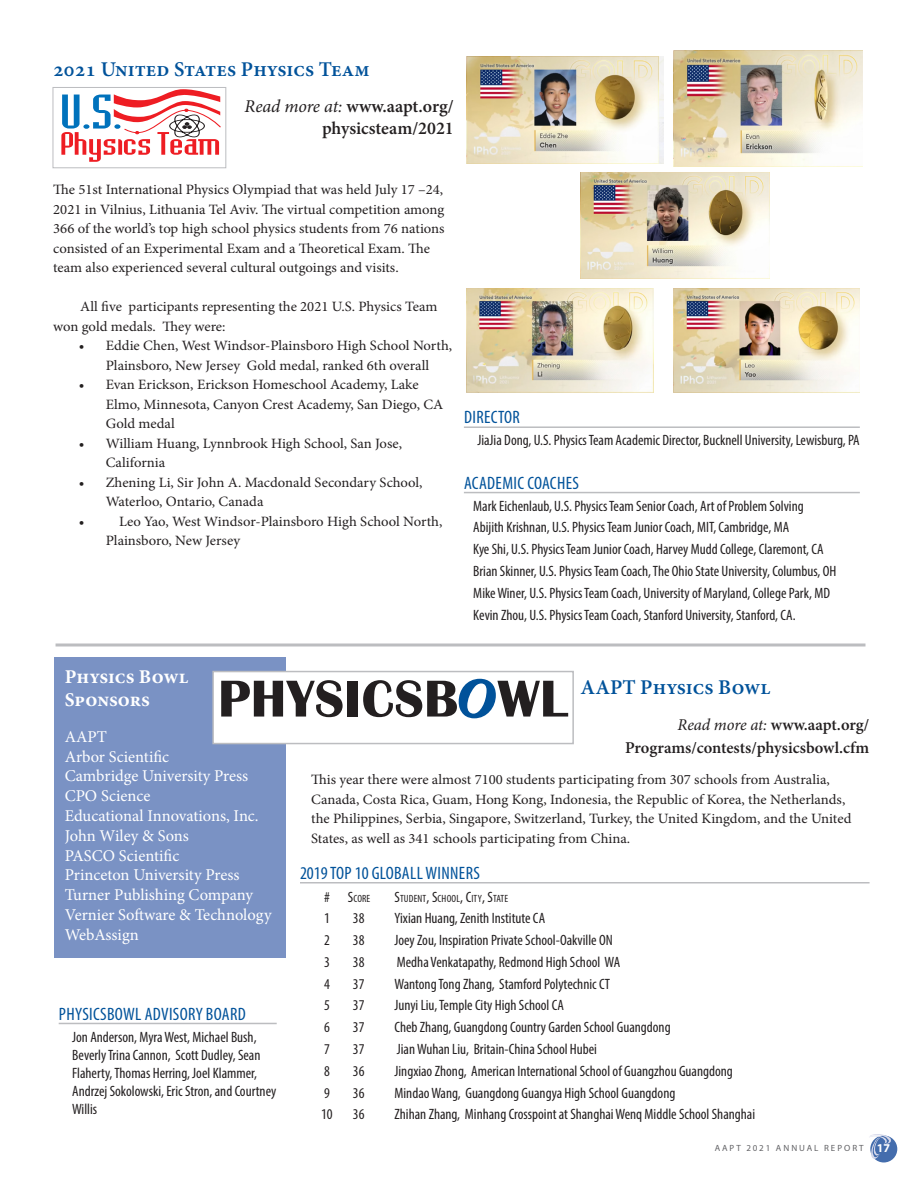
<style>
.page{position:relative;width:918px;height:1188px;background:#fff}
.page>*{position:absolute;margin:0;border:0;box-sizing:border-box;transform-origin:0 0}
.t1{font:53.7px "Britannic Bold DTC";letter-spacing:.01em;color:#231f20}
.t2{font:600 21px "Minion Pro";color:#01529a}
.t3{font:700 19.5px/23.4px "Minion Pro";color:#fff}
.SB_H1{font:condensed 18px "Myriad Pro";letter-spacing:.02em;color:#01529a}
.Intro_P{font:600 18px/22.5px "Minion Pro";color:#231f20;text-align:right}
.t4{font:16.5px/19.8px "Minion Pro";letter-spacing:-.005em;color:#fff}
.Intro_P-2{font:600 16.5px/22.5px "Minion Pro";color:#231f20;text-align:right}
.SB_Txt_list{font:condensed 15px/18px "Myriad Pro";color:#231f20}
.Intro_P-3{font:14.25px/19.5px "Minion Pro";color:#231f20}
.Text{font:14.25px/19.5px "Minion Pro";color:#231f20}
.SB_Txt_list-2{font:condensed 10.5px "Myriad Pro";letter-spacing:.015em;color:#231f20}
.t5{font:9px "Myriad Pro";letter-spacing:.22em;color:#636366}
.s1{font-weight:400;font-style:italic}
.s2{font-family:"Adobe Caslon Pro";font-weight:700;font-style:italic;color:#01529a}
.s3{font-size:15px}
.s4{font-weight:700;font-size:12px;color:#fff}
</style>
<div class="page">
<div style="left:870px;top:1136px;width:27px;height:26px;background:#446dad;border-radius:50%"></div>
<svg style="left:870px;top:1134px;width:23px;height:25px"></svg>
<div style="left:54px;top:657px;width:231px;height:301px;background:#7a92c4"></div>
<div style="left:213px;top:672px;width:360px;height:72px;background:#fff"></div>
<svg style="left:458px;top:678px;width:38px;height:41px"></svg>
<div style="left:212px;top:671px;width:362px;height:73px;border:2px solid #bcbdc0"></div>
<svg style="left:61px;top:89px;width:160px;height:73px"></svg>
<div style="left:52px;top:87px;width:174px;height:81px;border:1px solid #bcbdc0"></div>
<hr style="left:56px;top:644px;width:810px;height:2px;background:#bcbdc0">
<hr style="left:300px;top:882px;width:570px;height:2px;background:#bcbdc0">
<hr style="left:59px;top:1023px;width:218px;height:1px;background:#bcbdc0">
<hr style="left:464px;top:426px;width:396px;height:2px;background:#bcbdc0">
<hr style="left:464px;top:492px;width:396px;height:1px;background:#bcbdc0">
<img style="left:467px;top:57px;width:196px;height:107px">
<img style="left:580px;top:173px;width:189px;height:105px">
<img style="left:467px;top:288px;width:186px;height:105px">
<img style="left:674px;top:288px;width:186px;height:104px">
<img style="left:673px;top:51px;width:190px;height:116px">
<h2 class="t2" style="left:53px;top:55px;width:318px">2021 United States Physics Team</h2>
<p class="Intro_P" style="left:245px;top:95px;width:211px"><span class="s1">Read more at:</span> www.aapt.org/ physicsteam/2021</p>
<p class="Intro_P-3" style="left:53px;top:180px;width:393px">The 51st International Physics Olympiad that was held July 17 –24, 2021 in Vilnius, Lithuania Tel Aviv. The virtual competition among 366 of the world’s top high school physics students from 76 nations consisted of an Experimental Exam and a Theoretical Exam. The team also experienced several cultural outgoings and visits.</p>
<p class="Text" style="left:53px;top:297px;width:386px;text-indent:27px">All five participants representing the 2021 U.S. Physics Team won gold medals. They were:</p>
<p class="Intro_P-3" style="left:79px;top:336px;width:375px;text-align:center">• Eddie Chen, West Windsor-Plainsboro High School North,<br>Plainsboro, New Jersey Gold medal, ranked 6th overall</p>
<p class="Intro_P-3" style="left:106px;top:375px;width:339px;text-indent:-27px">• Evan Erickson, Erickson Homeschool Academy, Lake<br>Elmo, Minnesota, Canyon Crest Academy, San Diego, CA<br>Gold medal</p>
<p class="Intro_P-3" style="left:106px;top:434px;width:298px;text-indent:-27px">• William Huang, Lynnbrook High School, San Jose,<br>California</p>
<p class="Intro_P-3" style="left:106px;top:473px;width:318px;text-indent:-27px">• Zhening Li, Sir John A. Macdonald Secondary School,<br>Waterloo, Ontario, Canada</p>
<p class="Intro_P-3" style="left:79px;top:512px;width:7px">•</p>
<p class="Intro_P-3" style="left:106px;top:512px;width:338px;text-indent:13px">Leo Yao, West Windsor-Plainsboro High School North,<br>Plainsboro, New Jersey</p>
<p class="SB_H1" style="left:464px;top:407px;width:57px">DIRECTOR</p>
<p class="SB_Txt_list" style="left:477px;top:431px;width:384px">JiaJia Dong, U.S. Physics Team Academic Director, Bucknell University, Lewisburg, PA</p>
<p class="SB_H1" style="left:464px;top:472px;width:116px">ACADEMIC COACHES</p>
<p class="SB_Txt_list" style="left:473px;top:496px;width:332px">Mark Eichenlaub, U.S. Physics Team Senior Coach, Art of Problem Solving</p>
<p class="SB_Txt_list" style="left:473px;top:518px;width:317px">Abijith Krishnan, U.S. Physics Team Junior Coach, MIT, Cambridge, MA</p>
<p class="SB_Txt_list" style="left:473px;top:540px;width:352px">Kye Shi, U.S. Physics Team Junior Coach, Harvey Mudd College, Claremont, CA</p>
<p class="SB_Txt_list" style="left:473px;top:562px;width:365px">Brian Skinner, U.S. Physics Team Coach, The Ohio State University, Columbus, OH</p>
<p class="SB_Txt_list" style="left:473px;top:584px;width:358px">Mike Winer, U.S. Physics Team Coach, University of Maryland, College Park, MD</p>
<p class="SB_Txt_list" style="left:473px;top:605px;width:324px">Kevin Zhou, U.S. Physics Team Coach, Stanford University, Stanford, CA.</p>
<p class="t3" style="left:65px;top:665px;width:125px">Physics Bowl<br>Sponsors</p>
<p class="t4" style="left:65px;top:727px;width:185px">AAPT<br>Arbor Scientific<br>Cambridge University Press</p>
<p class="t4" style="left:65px;top:786px;width:87px">CPO Science</p>
<p class="t4" style="left:65px;top:806px;width:196px">Educational Innovations, Inc.</p>
<p class="t4" style="left:65px;top:826px;width:126px">John Wiley &amp; Sons</p>
<p class="t4" style="left:65px;top:845px;width:116px">PASCO Scientific</p>
<p class="t4" style="left:65px;top:865px;width:176px">Princeton University Press</p>
<p class="t4" style="left:65px;top:885px;width:190px">Turner Publishing Company</p>
<p class="t4" style="left:65px;top:905px;width:209px">Vernier Software &amp; Technology</p>
<p class="t4" style="left:65px;top:925px;width:76px">WebAssign</p>
<p class="t1" style="left:218px;top:669px;width:351px">PHYSICSB<span class="s2">O</span>WL</p>
<h2 class="t2" style="left:581px;top:673px;width:191px">AAPT Physics Bowl</h2>
<p class="Intro_P-2" style="left:625px;top:714px;width:246px"><span class="s1">Read more at:</span> www.aapt.org/<br>Programs/contests/physicsbowl.cfm</p>
<p class="Intro_P-3" style="left:311px;top:770px;width:542px">This year there were almost 7100 students participating from 307 schools from Australia, Canada, Costa Rica, Guam, Hong Kong, Indonesia, the Republic of Korea, the Netherlands, the Philippines, Serbia, Singapore, Switzerland, Turkey, the United Kingdom, and the United States, as well as 341 schools participating from China.</p>
<p class="SB_H1" style="left:300px;top:862px;width:181px">2019 TOP 10 GLOBALL WINNERS</p>
<p class="SB_Txt_list-2" style="left:324px;top:892px;width:48px"><span class="s3"># S</span>CORE</p>
<p class="SB_Txt_list-2" style="left:394px;top:892px;width:115px"><span class="s3">S</span>TUDENT<span class="s3">, S</span>CHOOL<span class="s3">, C</span>ITY<span class="s3">, S</span>TATE</p>
<p class="SB_Txt_list" style="left:324px;top:909px;width:7px">1</p>
<p class="SB_Txt_list" style="left:353px;top:909px;width:13px">38</p>
<p class="SB_Txt_list" style="left:394px;top:909px;width:152px">Yixian Huang, Zenith Institute CA</p>
<p class="SB_Txt_list" style="left:324px;top:931px;width:7px">2</p>
<p class="SB_Txt_list" style="left:353px;top:931px;width:13px">38</p>
<p class="SB_Txt_list" style="left:394px;top:931px;width:220px">Joey Zou, Inspiration Private School-Oakville ON</p>
<p class="SB_Txt_list" style="left:324px;top:953px;width:7px">3</p>
<p class="SB_Txt_list" style="left:353px;top:953px;width:13px">38</p>
<p class="SB_Txt_list" style="left:397px;top:953px;width:225px">Medha Venkatapathy, Redmond High School WA</p>
<p class="SB_Txt_list" style="left:324px;top:974px;width:7px">4</p>
<p class="SB_Txt_list" style="left:353px;top:974px;width:13px">37</p>
<p class="SB_Txt_list" style="left:394px;top:974px;width:217px">Wantong Tong Zhang, Stamford Polytechnic CT</p>
<p class="SB_Txt_list" style="left:324px;top:996px;width:7px">5</p>
<p class="SB_Txt_list" style="left:353px;top:996px;width:13px">37</p>
<p class="SB_Txt_list" style="left:394px;top:996px;width:171px">Junyi Liu, Temple City High School CA</p>
<p class="SB_Txt_list" style="left:324px;top:1018px;width:7px">6</p>
<p class="SB_Txt_list" style="left:353px;top:1018px;width:13px">37</p>
<p class="SB_Txt_list" style="left:394px;top:1018px;width:278px">Cheb Zhang, Guangdong Country Garden School Guangdong</p>
<p class="SB_Txt_list" style="left:324px;top:1040px;width:7px">7</p>
<p class="SB_Txt_list" style="left:353px;top:1040px;width:13px">37</p>
<p class="SB_Txt_list" style="left:397px;top:1040px;width:202px">Jian Wuhan Liu, Britain-China School Hubei</p>
<p class="SB_Txt_list" style="left:324px;top:1062px;width:7px">8</p>
<p class="SB_Txt_list" style="left:353px;top:1062px;width:13px">36</p>
<p class="SB_Txt_list" style="left:394px;top:1062px;width:340px">Jingxiao Zhong, American International School of Guangzhou Guangdong</p>
<p class="SB_Txt_list" style="left:324px;top:1083px;width:7px">9</p>
<p class="SB_Txt_list" style="left:353px;top:1083px;width:13px">36</p>
<p class="SB_Txt_list" style="left:394px;top:1083px;width:282px">Mindao Wang, Guangdong Guangya High School Guangdong</p>
<p class="SB_Txt_list" style="left:321px;top:1105px;width:13px">10</p>
<p class="SB_Txt_list" style="left:353px;top:1105px;width:13px">36</p>
<p class="SB_Txt_list" style="left:394px;top:1105px;width:362px">Zhihan Zhang, Minhang Crosspoint at Shanghai Wenq Middle School Shanghai</p>
<p class="SB_H1" style="left:59px;top:1003px;width:188px">PHYSICSBOWL ADVISORY BOARD</p>
<p class="SB_Txt_list" style="left:72px;top:1027px;width:206px">Jon Anderson, Myra West, Michael Bush, Beverly Trina Cannon, Scott Dudley, Sean Flaherty, Thomas Herring, Joel Klammer, Andrzej Sokolowski, Eric Stron, and Courtney Willis</p>
<p class="t5" style="left:715px;top:1143px;width:177px">AAPT 2021 ANNUAL REPORT <span class="s4">17</span></p>
</div>
